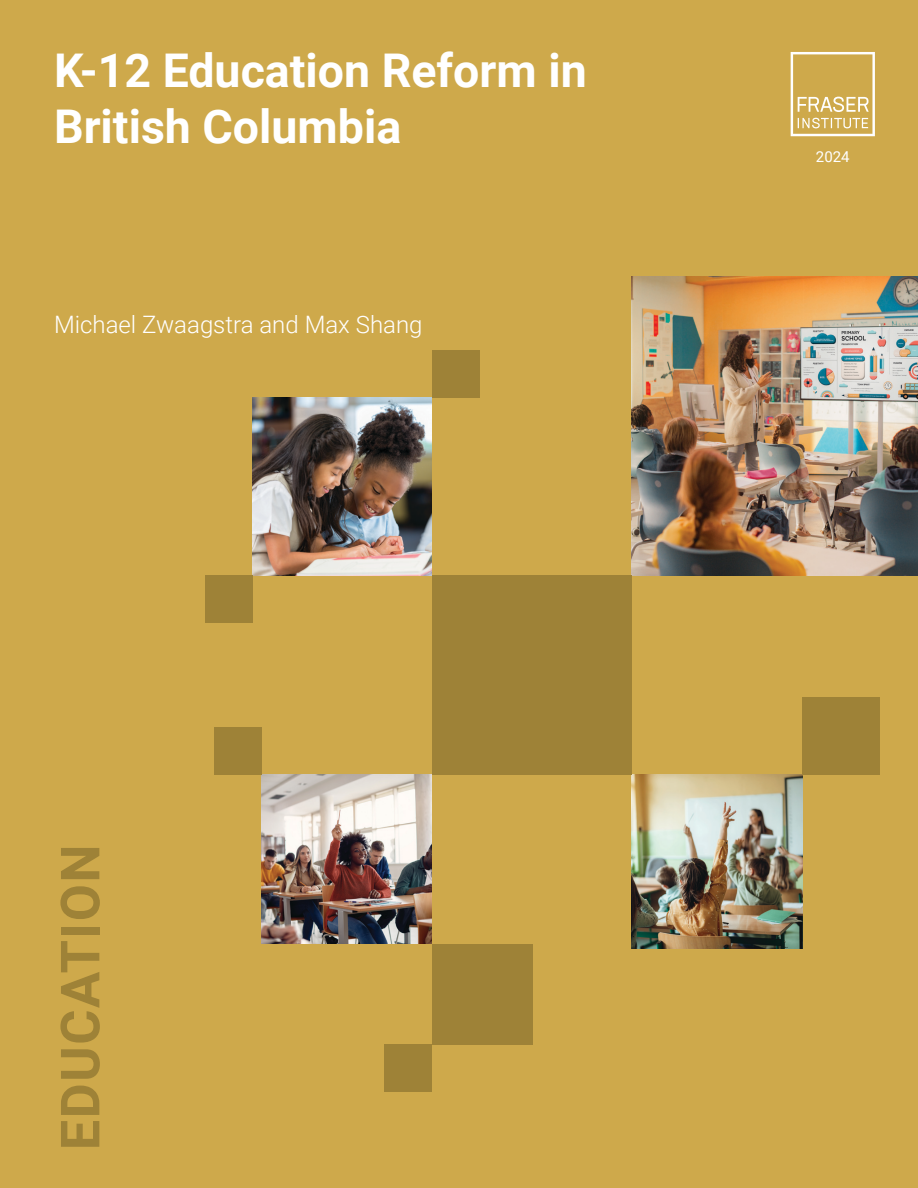
<style>
.page{position:relative;width:918px;height:1188px;background:#cea94b}
.page>*{position:absolute;margin:0;border:0;box-sizing:border-box;transform-origin:0 0}
.t1{font:700 54px "Roboto";letter-spacing:.025em;color:#9e8237}
.t2{font:700 46.5px/55.8px "Roboto";color:#fff}
.t3{font:300 24px "Roboto";color:#fff}
.t4{font:15px "Roboto";color:#fff}
</style>
<div class="page">
<svg style="left:791px;top:52px;width:84px;height:84px"></svg>
<img style="left:632px;top:276px;width:286px;height:300px">
<img style="left:253px;top:397px;width:179px;height:179px">
<img style="left:261px;top:775px;width:171px;height:169px">
<img style="left:632px;top:775px;width:170px;height:174px">
<div style="left:432px;top:350px;width:47px;height:47px;background:#9e8237"></div>
<div style="left:205px;top:576px;width:48px;height:47px;background:#9e8237"></div>
<div style="left:214px;top:728px;width:47px;height:47px;background:#9e8237"></div>
<div style="left:385px;top:1044px;width:47px;height:47px;background:#9e8237"></div>
<div style="left:802px;top:698px;width:78px;height:77px;background:#9e8237"></div>
<div style="left:432px;top:944px;width:100px;height:100px;background:#9e8237"></div>
<div style="left:432px;top:576px;width:200px;height:199px;background:#9e8237"></div>
<p class="t2" style="left:54px;top:41px;width:534px">K-12 Education Reform in<br>British Columbia</p>
<p class="t3" style="left:54px;top:308px;width:370px">Michael Zwaagstra and Max Shang</p>
<p class="t1" style="left:42px;top:1150px;width:307px;rotate:-90deg">EDUCATION</p>
<p class="t4" style="left:816px;top:146px;width:35px">2024</p>
</div>
